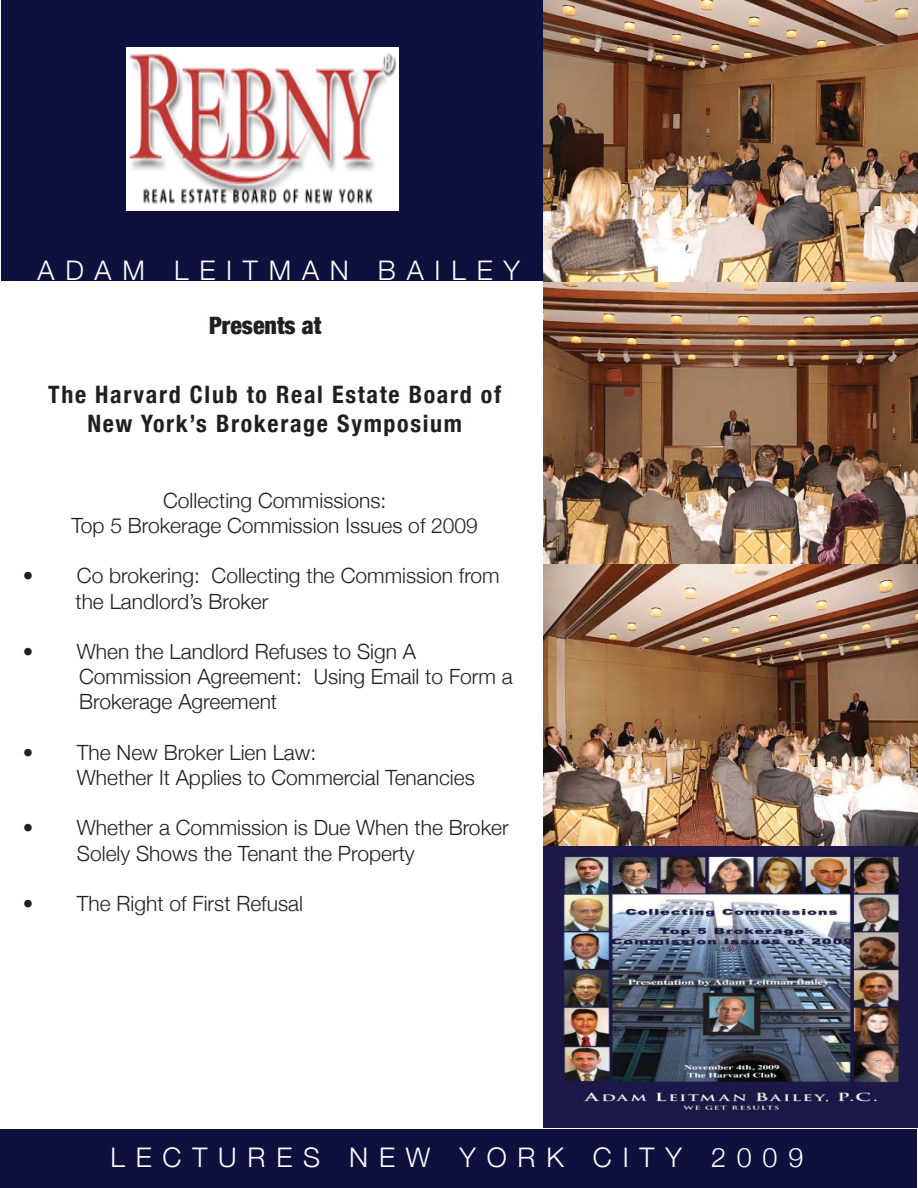
<style>
.page{position:relative;width:918px;height:1188px;background:#fff}
.page>*{position:absolute;margin:0;border:0;box-sizing:border-box;transform-origin:0 0}
.t1{font:300 27px "Helvetica Neue";letter-spacing:.4em;color:#fff}
.t2{font:700 condensed 24px/28.8px "Helvetica Neue";letter-spacing:.07em;color:#231f20;text-align:center}
.t3{font:900 condensed 24px "Helvetica Neue";color:#231f20}
.t4{font:300 21px/25.2px "Helvetica Neue";color:#231f20}
</style>
<div class="page">
<div style="left:1px;top:0;width:917px;height:281px;background:#0e103d"></div>
<img style="left:543px;top:0;width:375px;height:1128px">
<img style="left:127px;top:47px;width:271px;height:164px">
<div style="left:1px;top:1130px;width:916px;height:58px;background:#0e103d"></div>
<p class="t1" style="left:38px;top:254px;width:484px">ADAM LEITMAN BAILEY</p>
<p class="t3" style="left:209px;top:311px;width:114px">Presents at</p>
<p class="t2" style="left:48px;top:380px;width:455px">The Harvard Club to Real Estate Board of<br>New York’s Brokerage Symposium</p>
<p class="t4" style="left:71px;top:487px;width:408px;text-align:center">Collecting Commissions:<br>Top 5 Brokerage Commission Issues of 2009</p>
<p class="t4" style="left:75px;top:563px;width:426px;text-indent:-53px">• Co brokering: Collecting the Commission from the Landlord’s Broker</p>
<p class="t4" style="left:79px;top:639px;width:435px;text-indent:-56px">• When the Landlord Refuses to Sign A<br>Commission Agreement: Using Email to Form a<br>Brokerage Agreement</p>
<p class="t4" style="left:77px;top:739px;width:399px;text-indent:-54px">• The New Broker Lien Law:<br>Whether It Applies to Commercial Tenancies</p>
<p class="t4" style="left:77px;top:815px;width:433px;text-indent:-54px">• Whether a Commission is Due When the Broker<br>Solely Shows the Tenant the Property</p>
<p class="t4" style="left:23px;top:891px;width:281px">• The Right of First Refusal</p>
<p class="t1" style="left:110px;top:1141px;width:694px">LECTURES NEW YORK CITY 2009</p>
</div>
